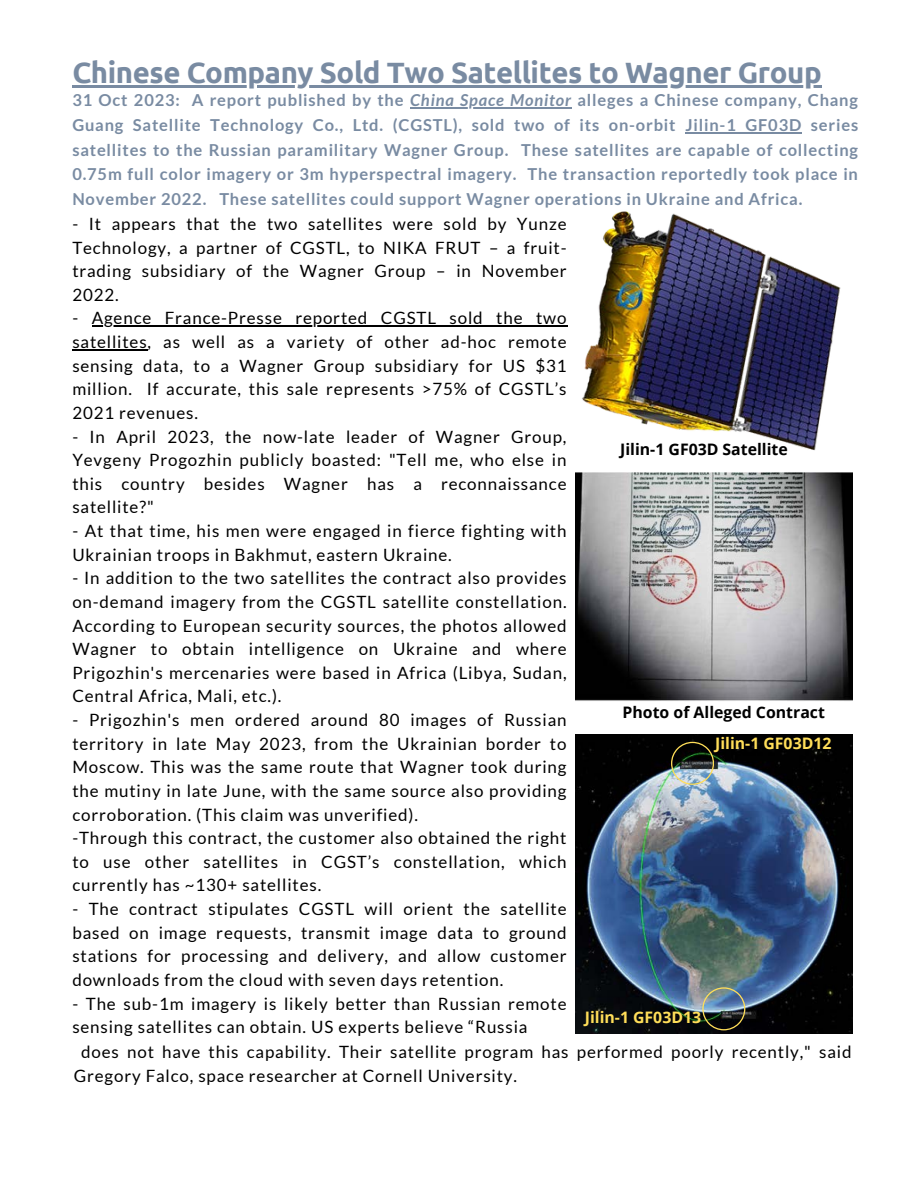
<style>
.page{position:relative;width:918px;height:1188px;background:#fff}
.page>*{position:absolute;margin:0;border:0;box-sizing:border-box;transform-origin:0 0}
.t1{font:700 29.4px "Ubuntu";letter-spacing:-.015em;color:#798ba2}
.t2{font:16.95px/23.7px "Lato";letter-spacing:.05em;color:#000;text-align:justify}
.t3{font:700 16.5px/24.8px "Lato";letter-spacing:.05em;color:#798ba2;text-align:justify}
.t4{font:700 15.9px "Open Sans";color:#000}
.t5{font:700 15.9px "Open Sans";color:#ffde59}
.s1{font-style:italic}
</style>
<div class="page">
<img style="left:490px;top:211px;width:363px;height:280px">
<img style="left:576px;top:472px;width:276px;height:229px">
<hr style="left:72px;top:85px;width:749px;height:2px;background:#798ba2">
<hr style="left:410px;top:107px;width:162px;height:1px;background:#798ba2">
<hr style="left:686px;top:132px;width:116px;height:1px;background:#798ba2">
<hr style="left:92px;top:326px;width:475px;height:1px;background:#000">
<hr style="left:72px;top:349px;width:76px;height:1px;background:#000">
<img style="left:576px;top:735px;width:276px;height:298px">
<svg style="left:671px;top:742px;width:43px;height:43px;background:#5a645c"></svg>
<img style="left:702px;top:987px;width:43px;height:43px">
<p class="t1" style="left:72px;top:55px;width:751px">Chinese Company Sold Two Satellites to Wagner Group</p>
<p class="t3" style="left:72px;top:87px;width:787px">31 Oct 2023: A report published by the <span class="s1">China Space Monitor</span> alleges a Chinese company, Chang Guang Satellite Technology Co., Ltd. (CGSTL), sold two of its on-orbit Jilin-1 GF03D series satellites to the Russian paramilitary Wagner Group. These satellites are capable of collecting 0.75m full color imagery or 3m hyperspectral imagery. The transaction reportedly took place in November 2022. These satellites could support Wagner operations in Ukraine and Africa.</p>
<p class="t2" style="left:72px;top:212px;width:496px">- It appears that the two satellites were sold by Yunze Technology, a partner of CGSTL, to NIKA FRUT – a fruit&shy;trading subsidiary of the Wagner Group – in November 2022.</p>
<p class="t2" style="left:72px;top:306px;width:496px">- Agence France-Presse reported CGSTL sold the two satellites, as well as a variety of other ad-hoc remote sensing data, to a Wagner Group subsidiary for US $31 million. If accurate, this sale represents &gt;75% of CGSTL’s 2021 revenues.</p>
<p class="t2" style="left:72px;top:424px;width:496px">- In April 2023, the now-late leader of Wagner Group, Yevgeny Progozhin publicly boasted: "Tell me, who else in this country besides Wagner has a reconnaissance satellite?"</p>
<p class="t2" style="left:72px;top:519px;width:496px">- At that time, his men were engaged in fierce fighting with<br>Ukrainian troops in Bakhmut, eastern Ukraine.</p>
<p class="t2" style="left:72px;top:566px;width:496px">- In addition to the two satellites the contract also provides on-demand imagery from the CGSTL satellite constellation.<br>According to European security sources, the photos allowed Wagner to obtain intelligence on Ukraine and where Prigozhin's mercenaries were based in Africa (Libya, Sudan, Central Africa, Mali, etc.).</p>
<p class="t2" style="left:72px;top:708px;width:496px">- Prigozhin's men ordered around 80 images of Russian territory in late May 2023, from the Ukrainian border to Moscow. This was the same route that Wagner took during the mutiny in late June, with the same source also providing corroboration. (This claim was unverified).</p>
<p class="t2" style="left:72px;top:826px;width:496px">-Through this contract, the customer also obtained the right to use other satellites in CGST’s constellation, which currently has ~130+ satellites.</p>
<p class="t2" style="left:72px;top:897px;width:496px">- The contract stipulates CGSTL will orient the satellite based on image requests, transmit image data to ground stations for processing and delivery, and allow customer downloads from the cloud with seven days retention.</p>
<p class="t2" style="left:72px;top:991px;width:496px">- The sub-1m imagery is likely better than Russian remote sensing satellites can obtain. US experts believe “Russia</p>
<p class="t4" style="left:620px;top:438px;width:169px">Jilin-1 GF03D Satellite</p>
<p class="t4" style="left:623px;top:701px;width:204px">Photo of Alleged Contract</p>
<p class="t5" style="left:715px;top:732px;width:118px">Jilin-1 GF03D12</p>
<p class="t5" style="left:585px;top:1006px;width:118px">Jilin-1 GF03D13</p>
<p class="t2" style="left:74px;top:1040px;width:779px;text-indent:7px">does not have this capability. Their satellite program has performed poorly recently," said<br>Gregory Falco, space researcher at Cornell University.</p>
</div>
